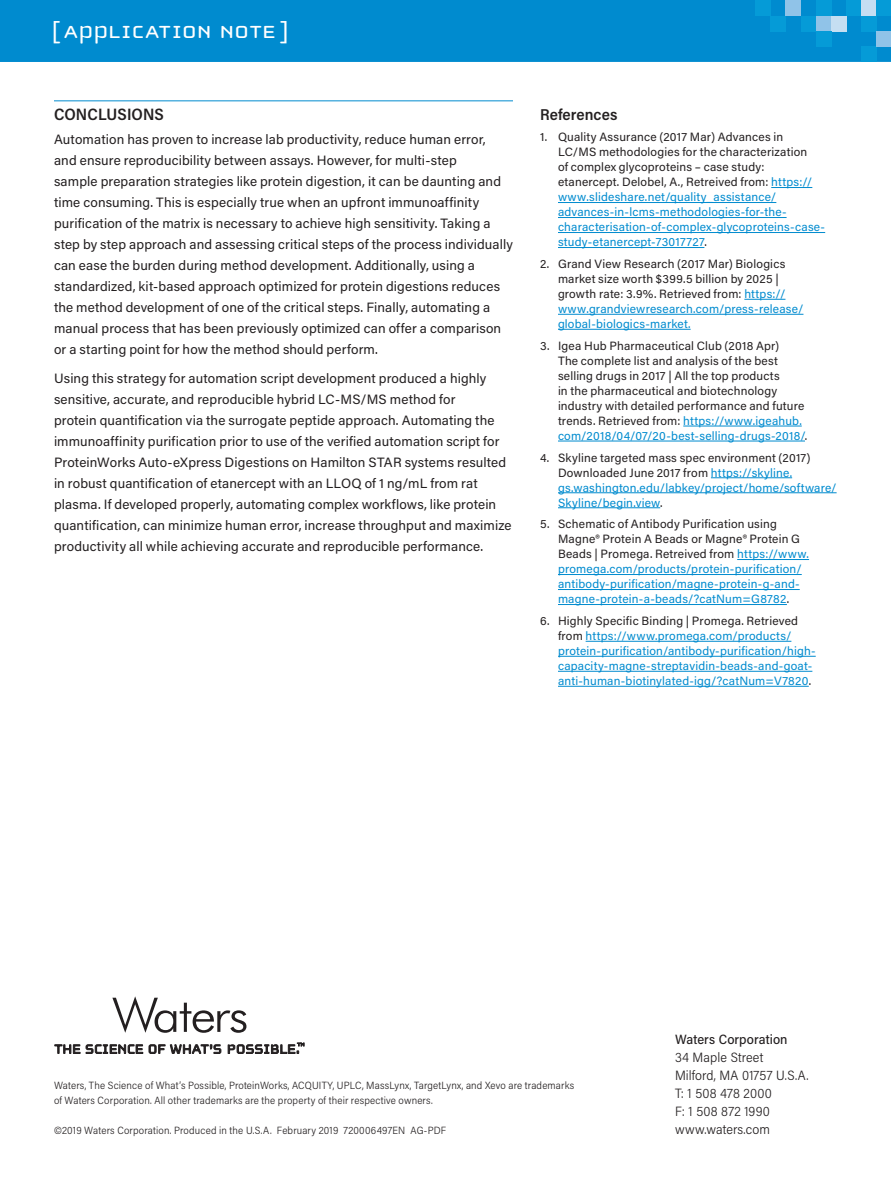
<style>
.page{position:relative;width:891px;height:1188px;background:#fff}
.page>*{position:absolute;margin:0;border:0;box-sizing:border-box;transform-origin:0 0}
.t1{font:25.5px "Cholla Unicase";letter-spacing:.01em;color:#fff;scale:1.1 1}
.t2{font:600 16.5px "Acumin Pro Semi Cond";letter-spacing:.005em;color:#231f20}
.t3{font:600 15.75px "Acumin Pro Semi Cond";letter-spacing:.005em;color:#231f20}
.t4{font:13.5px/21px "Acumin Pro";letter-spacing:.01em;color:#231f20}
.t5{font:300 13.5px/18px "Acumin Pro Semi Cond";letter-spacing:.01em;color:#231f20}
.t6{font:500 13.5px "Acumin Pro Semi Cond";letter-spacing:.005em;color:#231f20}
.t7{font:12px/15px "Acumin Pro";letter-spacing:.015em;color:#008bcf}
.t8{font:12px/15px "Acumin Pro";letter-spacing:.015em;color:#231f20}
.t9{font:300 10.5px/15px "Acumin Pro Semi Cond";letter-spacing:.015em;color:#231f20}
.s1{color:#231f20}
.s2{color:#008bcf}
</style>
<div class="page">
<div style="left:0;top:0;width:891px;height:62px;background:#008bcf"></div>
<svg style="left:55px;top:1044px;width:88px;height:10px"></svg>
<svg style="left:149px;top:1044px;width:72px;height:10px"></svg>
<svg style="left:228px;top:1043px;width:76px;height:11px"></svg>
<svg style="left:112px;top:996px;width:134px;height:37px"></svg>
<div style="left:755px;top:0;width:15px;height:16px;background:#059bd7"></div>
<div style="left:861px;top:47px;width:15px;height:15px;background:#059bd7"></div>
<div style="left:770px;top:16px;width:16px;height:15px;background:#059bd7"></div>
<div style="left:786px;top:0;width:15px;height:16px;background:#90c3e8"></div>
<div style="left:801px;top:16px;width:15px;height:15px;background:#059bd7"></div>
<div style="left:816px;top:16px;width:16px;height:15px;background:#90c3e8"></div>
<div style="left:832px;top:16px;width:15px;height:15px;background:#c5def2"></div>
<div style="left:816px;top:0;width:16px;height:16px;background:#059bd7"></div>
<div style="left:816px;top:31px;width:16px;height:16px;background:#059bd7"></div>
<div style="left:861px;top:0;width:15px;height:16px;background:#c5def2"></div>
<div style="left:847px;top:0;width:14px;height:16px;background:#059bd7"></div>
<div style="left:876px;top:0;width:15px;height:16px;background:#059bd7"></div>
<div style="left:861px;top:16px;width:15px;height:15px;background:#059bd7"></div>
<div style="left:876px;top:31px;width:15px;height:16px;background:#90c3e8"></div>
<hr style="left:771px;top:187px;width:41px;height:1px;background:#008bcf">
<hr style="left:558px;top:202px;width:218px;height:1px;background:#008bcf">
<hr style="left:558px;top:217px;width:229px;height:1px;background:#008bcf">
<hr style="left:558px;top:232px;width:267px;height:1px;background:#008bcf">
<hr style="left:558px;top:247px;width:146px;height:1px;background:#008bcf">
<hr style="left:744px;top:299px;width:41px;height:1px;background:#008bcf">
<hr style="left:558px;top:314px;width:245px;height:1px;background:#008bcf">
<hr style="left:558px;top:329px;width:133px;height:1px;background:#008bcf">
<hr style="left:683px;top:426px;width:119px;height:1px;background:#008bcf">
<hr style="left:558px;top:441px;width:247px;height:1px;background:#008bcf">
<hr style="left:711px;top:477px;width:81px;height:1px;background:#008bcf">
<hr style="left:558px;top:492px;width:279px;height:1px;background:#008bcf">
<hr style="left:558px;top:507px;width:102px;height:1px;background:#008bcf">
<hr style="left:737px;top:559px;width:72px;height:1px;background:#008bcf">
<hr style="left:558px;top:574px;width:244px;height:1px;background:#008bcf">
<hr style="left:558px;top:589px;width:242px;height:1px;background:#008bcf">
<hr style="left:558px;top:604px;width:229px;height:1px;background:#008bcf">
<hr style="left:586px;top:641px;width:205px;height:1px;background:#008bcf">
<hr style="left:558px;top:656px;width:258px;height:1px;background:#008bcf">
<hr style="left:558px;top:671px;width:254px;height:1px;background:#008bcf">
<hr style="left:558px;top:686px;width:251px;height:1px;background:#008bcf">
<hr style="left:54px;top:100px;width:459px;height:1px;background:#008bcf">
<h1 class="t1" style="left:52px;top:19px;width:217px">[ APPLICATION NOTE ]</h1>
<p class="t2" style="left:54px;top:103px;width:111px">CONCLUSIONS</p>
<p class="t4" style="left:54px;top:128px;width:460px">Automation has proven to increase lab productivity, reduce human error,<br>and ensure reproducibility between assays. However, for multi-step<br>sample preparation strategies like protein digestion, it can be daunting and time consuming. This is especially true when an upfront immunoaffinity purification of the matrix is necessary to achieve high sensitivity. Taking a step by step approach and assessing critical steps of the process individually can ease the burden during method development. Additionally, using a standardized, kit-based approach optimized for protein digestions reduces the method development of one of the critical steps. Finally, automating a manual process that has been previously optimized can offer a comparison or a starting point for how the method should perform.</p>
<p class="t4" style="left:54px;top:367px;width:459px">Using this strategy for automation script development produced a highly sensitive, accurate, and reproducible hybrid LC-MS/MS method for<br>protein quantification via the surrogate peptide approach. Automating the immunoaffinity purification prior to use of the verified automation script for ProteinWorks Auto-eXpress Digestions on Hamilton STAR systems resulted in robust quantification of etanercept with an LLOQ of 1 ng/mL from rat plasma. If developed properly, automating complex workflows, like protein quantification, can minimize human error, increase throughput and maximize productivity all while achieving accurate and reproducible performance.</p>
<p class="t3" style="left:540px;top:103px;width:79px">References</p>
<p class="t7" style="left:558px;top:129px;width:269px;text-indent:-18px"><span class="s1">1. Quality Assurance (2017 Mar) Advances in<br>LC/MS methodologies for the characterization<br>of complex glycoproteins – case study: etanercept. Delobel, A., Retreived from:</span> https:// www.slideshare.net/quality_assistance/ advances-in-lcms-methodologies-for-the&shy;characterisation-of-complex-glycoproteins-case&shy;study-etanercept-73017727<span class="s1">.</span></p>
<p class="t8" style="left:558px;top:256px;width:247px;text-indent:-18px">2. Grand View Research (2017 Mar) Biologics market size worth $399.5 billion by 2025 | growth rate: 3.9%. Retrieved from: <span class="s2">https:// www.grandviewresearch.com/press-release/ global-biologics-market.</span></p>
<p class="t8" style="left:558px;top:338px;width:251px;text-indent:-18px">3. Igea Hub Pharmaceutical Club (2018 Apr)<br>The complete list and analysis of the best selling drugs in 2017 | All the top products<br>in the pharmaceutical and biotechnology industry with detailed performance and future trends. Retrieved from: <span class="s2">https://www.igeahub. com/2018/04/07/20-best-selling-drugs-2018/</span>.</p>
<p class="t7" style="left:558px;top:449px;width:280px;text-indent:-18px"><span class="s1">4. Skyline targeted mass spec environment (2017)<br>Downloaded June 2017 from</span> https://skyline. gs.washington.edu/labkey/project/home/software/ Skyline/begin.view<span class="s1">.</span></p>
<p class="t7" style="left:558px;top:516px;width:253px;text-indent:-18px"><span class="s1">5. Schematic of Antibody Purification using Magne® Protein A Beads or Magne® Protein G Beads | Promega. Retreived from</span> https://www. promega.com/products/protein-purification/ antibody-purification/magne-protein-g-and&shy;magne-protein-a-beads/?catNum=G8782<span class="s1">.</span></p>
<p class="t7" style="left:558px;top:613px;width:259px;text-indent:-18px"><span class="s1">6. Highly Specific Binding | Promega. Retrieved from</span> https://www.promega.com/products/ protein-purification/antibody-purification/high&shy;capacity-magne-streptavidin-beads-and-goat&shy;anti-human-biotinylated-igg/?catNum=V7820<span class="s1">.</span></p>
<p class="t9" style="left:54px;top:1077px;width:522px">Waters, The Science of What’s Possible, ProteinWorks, ACQUITY, UPLC, MassLynx, TargetLynx, and Xevo are trademarks of Waters Corporation. All other trademarks are the property of their respective owners.</p>
<p class="t9" style="left:54px;top:1122px;width:394px">©2019 Waters Corporation. Produced in the U.S.A. February 2019 720006497EN AG-PDF</p>
<p class="t6" style="left:675px;top:1030px;width:114px">Waters Corporation</p>
<p class="t5" style="left:675px;top:1048px;width:135px">34 Maple Street<br>Milford, MA 01757 U.S.A.<br>T: 1 508 478 2000<br>F: 1 508 872 1990 www.waters.com</p>
</div>
